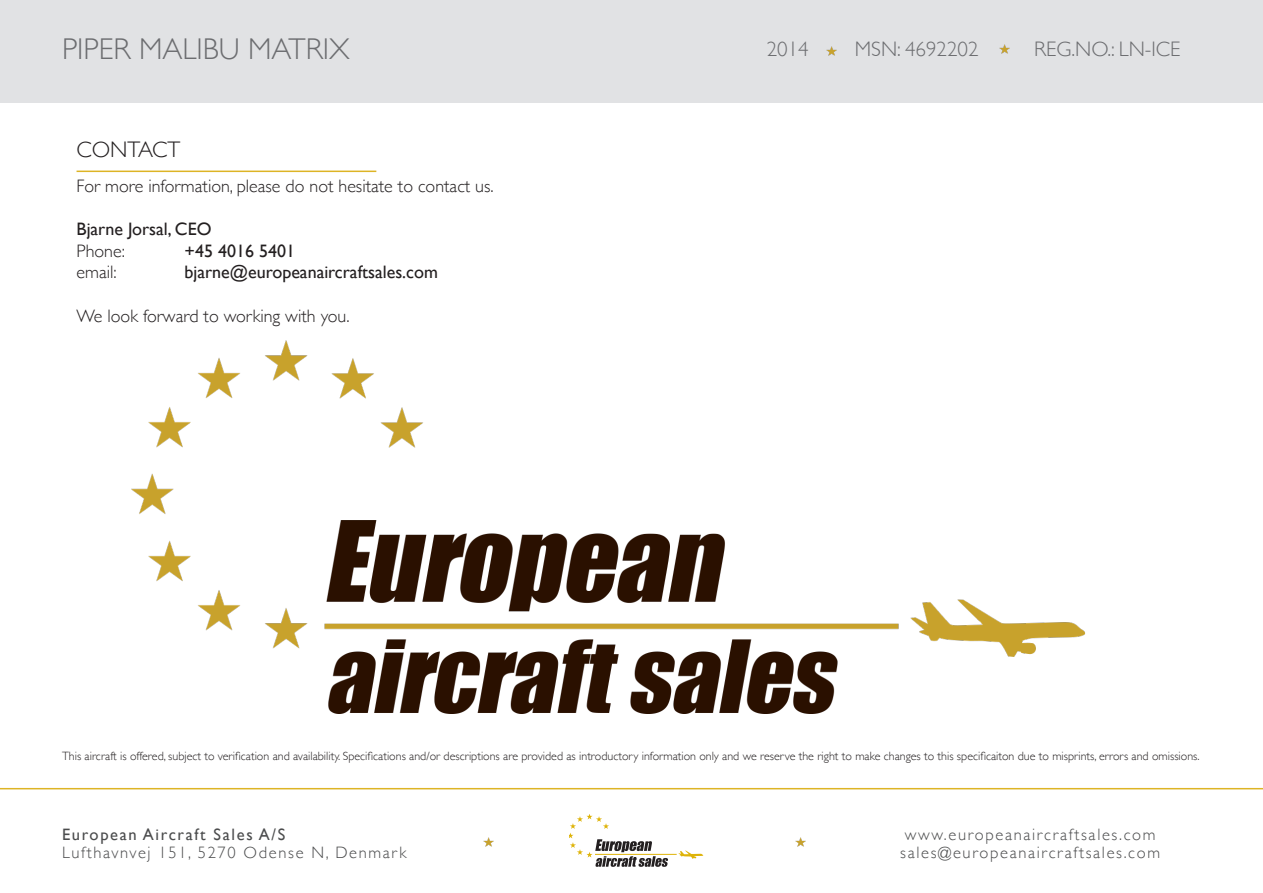
<style>
.page{position:relative;width:1263px;height:893px;background:#fff}
.page>*{position:absolute;margin:0;border:0;box-sizing:border-box;transform-origin:0 0}
.t1{font:300 30px "Gill Sans";color:#6c6d70}
.t2{font:300 22.5px "Gill Sans";color:#231f20}
.t3{font:300 21px "Gill Sans";color:#6c6d70}
.t4{font:300 18px "Gill Sans";color:#231f20}
.t5{font:18px "Gill Sans";color:#231f20}
.t6{font:300 16.5px/18px "Gill Sans";letter-spacing:.1em;color:#4b4c4d}
.t7{font:16.5px "Gill Sans";letter-spacing:.1em;color:#4b4c4d}
.t8{font:300 12px "Gill Sans";color:#231f20}
</style>
<div class="page">
<div style="left:0;top:0;width:1263px;height:102px;background:#e1e2e4"></div>
<svg style="left:999px;top:44px;width:10px;height:10px"></svg>
<svg style="left:827px;top:46px;width:10px;height:10px"></svg>
<svg style="left:795px;top:837px;width:10px;height:10px"></svg>
<svg style="left:483px;top:837px;width:10px;height:10px"></svg>
<svg style="left:569px;top:815px;width:99px;height:52px"></svg>
<hr style="left:595px;top:854px;width:82px;height:1px;background:#deb308">
<svg style="left:678px;top:851px;width:25px;height:8px"></svg>
<hr style="left:0;top:788px;width:1263px;height:1px;background:#ddb425">
<hr style="left:77px;top:171px;width:299px;height:1px;background:#ddb425">
<img style="left:132px;top:341px;width:954px;height:373px">
<h1 class="t1" style="left:62px;top:25px;width:289px">PIPER MALIBU MATRIX</h1>
<h3 class="t3" style="left:767px;top:33px;width:43px">2014</h3>
<h3 class="t3" style="left:855px;top:32px;width:125px">MSN: 4692202</h3>
<h3 class="t3" style="left:1034px;top:33px;width:148px">REG.NO.: LN-ICE</h3>
<p class="t2" style="left:77px;top:132px;width:105px">CONTACT</p>
<p class="t4" style="left:77px;top:172px;width:419px">For more information, please do not hesitate to contact us.</p>
<p class="t5" style="left:77px;top:218px;width:136px">Bjarne Jorsal, CEO</p>
<p class="t4" style="left:77px;top:237px;width:50px">Phone:</p>
<p class="t5" style="left:185px;top:240px;width:112px">+45 4016 5401</p>
<p class="t4" style="left:77px;top:258px;width:42px">email:</p>
<p class="t5" style="left:185px;top:262px;width:255px">bjarne@europeanaircraftsales.com</p>
<p class="t4" style="left:77px;top:301px;width:274px">We look forward to working with you.</p>
<p class="t8" style="left:62px;top:746px;width:1139px">This aircraft is offered, subject to verification and availability. Specifications and/or descriptions are provided as introductory information only and we reserve the right to make changes to this specificaiton due to misprints, errors and omissions.</p>
<h3 class="t7" style="left:62px;top:825px;width:225px">European Aircraft Sales A/S</h3>
<h3 class="t6" style="left:62px;top:843px;width:346px">Lufthavnvej 151, 5270 Odense N, Denmark</h3>
<h3 class="t6" style="left:900px;top:825px;width:261px">www.europeanaircraftsales.com sales@europeanaircraftsales.com</h3>
</div>
